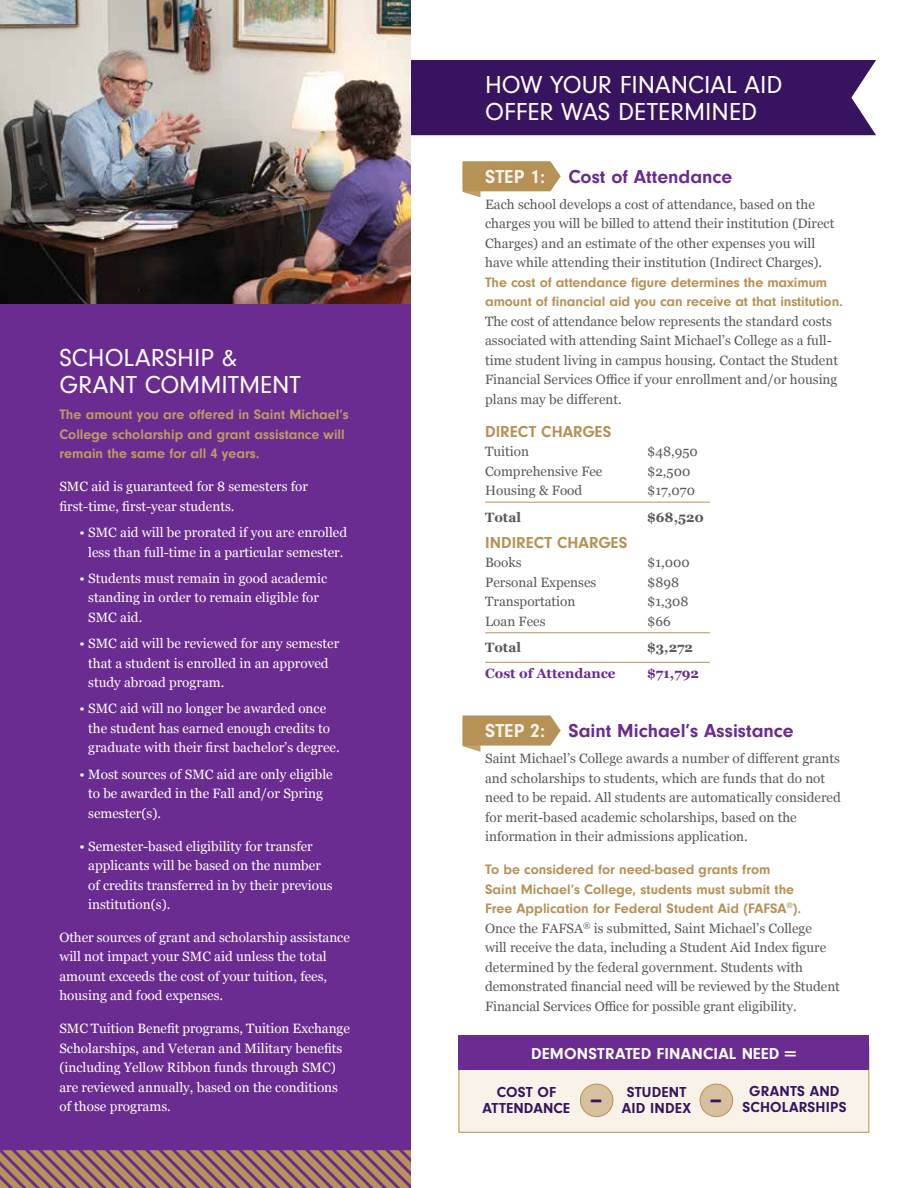
<style>
.page{position:relative;width:918px;height:1188px;background:#fff}
.page>*{position:absolute;margin:0;border:0;box-sizing:border-box;transform-origin:0 0}
.t1{font:25.5px/27px "Neuzeit Gro";color:#fff}
.t2{font:700 25.5px "Neuzeit Gro";color:#381460}
.t3{font:700 19.5px "Neuzeit Gro";color:#6a2c91}
.t4{font:700 16.5px "Neuzeit Gro";color:#b79257}
.t5{font:700 16.5px "Neuzeit Gro";letter-spacing:.01em;color:#fff}
.t6{font:700 15px/16.5px "Neuzeit Gro";letter-spacing:.01em;color:#381460;text-align:center}
.t7{font:700 14.25px/19.5px "Neuzeit Gro";color:#b79257}
.t8{font:700 14.25px/19.5px "Neuzeit Gro";color:#bd9b64}
.t9{font:13.5px/19.5px "Georgia";color:#58595b}
.t10{font:13.5px/19.5px "Georgia";color:#fff}
.t11{font:700 13.5px "Georgia";color:#58595b}
.t12{font:700 13.5px "Georgia";color:#6a2c91}
.s1{color:#f8f2e9}
.s2{font-weight:900;font-size:22.5px}
</style>
<div class="page">
<div style="left:459px;top:1046px;width:410px;height:87px;background:#f8f2e9;border:1px solid #b79257"></div>
<div style="left:459px;top:1035px;width:410px;height:35px;background:#6a2c91"></div>
<div style="left:580px;top:1084px;width:33px;height:33px;background:#d7c09e;border-radius:50%"></div>
<div style="left:580px;top:1084px;width:33px;height:33px;border:1px solid #b79257;border-radius:50%"></div>
<div style="left:700px;top:1084px;width:33px;height:33px;background:#d7c09e;border-radius:50%"></div>
<div style="left:700px;top:1084px;width:33px;height:33px;border:1px solid #b79257;border-radius:50%"></div>
<svg style="left:463px;top:716px;width:98px;height:36px"></svg>
<svg style="left:463px;top:161px;width:98px;height:36px"></svg>
<div style="left:411px;top:60px;width:465px;height:75px;background:#381460"></div>
<div style="left:0;top:0;width:411px;height:1188px;background:#6a2c91"></div>
<hr style="left:485px;top:502px;width:225px;height:1px;background:#b79257">
<hr style="left:485px;top:632px;width:225px;height:1px;background:#b79257">
<hr style="left:485px;top:662px;width:225px;height:1px;background:#b79257">
<img style="left:0;top:0;width:411px;height:303px">
<svg style="left:0;top:1150px;width:411px;height:38px"></svg>
<h1 class="t1" style="left:59px;top:345px;width:243px">SCHOLARSHIP &amp;<br>GRANT COMMITMENT</h1>
<p class="t8" style="left:59px;top:405px;width:291px">The amount you are offered in Saint Michael’s<br>College scholarship and grant assistance will remain the same for all 4 years.</p>
<p class="t10" style="left:59px;top:476px;width:250px">SMC aid is guaranteed for 8 semesters for first-time, first-year students.</p>
<p class="t10" style="left:80px;top:522px;width:269px;text-align:center">• SMC aid will be prorated if you are enrolled less than full-time in a particular semester.</p>
<p class="t10" style="left:88px;top:568px;width:240px;text-indent:-9px">• Students must remain in good academic standing in order to remain eligible for<br>SMC aid.</p>
<p class="t10" style="left:88px;top:633px;width:253px;text-indent:-9px">• SMC aid will be reviewed for any semester that a student is enrolled in an approved study abroad program.</p>
<p class="t10" style="left:88px;top:698px;width:253px;text-indent:-9px">• SMC aid will no longer be awarded once the student has earned enough credits to graduate with their first bachelor’s degree.</p>
<p class="t10" style="left:88px;top:764px;width:246px;text-indent:-9px">• Most sources of SMC aid are only eligible to be awarded in the Fall and/or Spring semester(s).</p>
<p class="t10" style="left:88px;top:836px;width:246px;text-indent:-9px">• Semester-based eligibility for transfer applicants will be based on the number of credits transferred in by their previous institution(s).</p>
<p class="t10" style="left:59px;top:927px;width:292px">Other sources of grant and scholarship assistance will not impact your SMC aid unless the total amount exceeds the cost of your tuition, fees, housing and food expenses.</p>
<p class="t10" style="left:59px;top:1019px;width:292px">SMC Tuition Benefit programs, Tuition Exchange Scholarships, and Veteran and Military benefits (including Yellow Ribbon funds through SMC) are reviewed annually, based on the conditions of those programs.</p>
<h1 class="t1" style="left:485px;top:72px;width:299px">HOW YOUR FINANCIAL AID<br>OFFER WAS DETERMINED</h1>
<h2 class="t3" style="left:485px;top:165px;width:249px"><span class="s1">STEP 1:</span> Cost of Attendance</h2>
<p class="t9" style="left:485px;top:194px;width:351px">Each school develops a cost of attendance, based on the charges you will be billed to attend their institution (Direct Charges) and an estimate of the other expenses you will have while attending their institution (Indirect Charges).</p>
<p class="t7" style="left:485px;top:273px;width:359px">The cost of attendance figure determines the maximum amount of financial aid you can receive at that institution.</p>
<p class="t9" style="left:485px;top:311px;width:354px">The cost of attendance below represents the standard costs associated with attending Saint Michael’s College as a full&shy;time student living in campus housing. Contact the Student Financial Services Office if your enrollment and/or housing plans may be different.</p>
<p class="t4" style="left:485px;top:422px;width:128px">DIRECT CHARGES</p>
<p class="t9" style="left:485px;top:441px;width:45px">Tuition</p>
<p class="t9" style="left:647px;top:441px;width:52px">$48,950</p>
<p class="t9" style="left:485px;top:461px;width:119px">Comprehensive Fee</p>
<p class="t9" style="left:647px;top:461px;width:45px">$2,500</p>
<p class="t9" style="left:485px;top:480px;width:99px">Housing &amp; Food</p>
<p class="t9" style="left:647px;top:480px;width:49px">$17,070</p>
<p class="t11" style="left:485px;top:507px;width:37px">Total</p>
<p class="t11" style="left:647px;top:507px;width:58px">$68,520</p>
<p class="t4" style="left:485px;top:533px;width:144px">INDIRECT CHARGES</p>
<p class="t9" style="left:485px;top:552px;width:38px">Books</p>
<p class="t9" style="left:647px;top:552px;width:44px">$1,000</p>
<p class="t9" style="left:485px;top:572px;width:113px">Personal Expenses</p>
<p class="t9" style="left:647px;top:572px;width:33px">$898</p>
<p class="t9" style="left:485px;top:591px;width:92px">Transportation</p>
<p class="t9" style="left:647px;top:591px;width:43px">$1,308</p>
<p class="t9" style="left:485px;top:611px;width:62px">Loan Fees</p>
<p class="t9" style="left:647px;top:611px;width:25px">$66</p>
<p class="t11" style="left:485px;top:637px;width:37px">Total</p>
<p class="t11" style="left:647px;top:637px;width:47px">$3,272</p>
<p class="t12" style="left:485px;top:663px;width:132px">Cost of Attendance</p>
<p class="t12" style="left:647px;top:663px;width:53px">$71,792</p>
<h2 class="t3" style="left:485px;top:720px;width:310px"><span class="s1">STEP 2:</span> Saint Michael’s Assistance</h2>
<p class="t9" style="left:485px;top:748px;width:357px">Saint Michael’s College awards a number of different grants and scholarships to students, which are funds that do not need to be repaid. All students are automatically considered for merit-based academic scholarships, based on the information in their admissions application.</p>
<p class="t7" style="left:485px;top:860px;width:318px">To be considered for need-based grants from<br>Saint Michael’s College, students must submit the<br>Free Application for Federal Student Aid (FAFSA<sup>®</sup>).</p>
<p class="t9" style="left:485px;top:918px;width:356px">Once the FAFSA<sup>®</sup> is submitted, Saint Michael’s College<br>will receive the data, including a Student Aid Index figure determined by the federal government. Students with demonstrated financial need will be reviewed by the Student Financial Services Office for possible grant eligibility.</p>
<p class="t5" style="left:531px;top:1045px;width:266px">DEMONSTRATED FINANCIAL NEED <span class="s2">=</span></p>
<p class="t6" style="left:483px;top:1084px;width:89px">COST OF<br>ATTENDANCE</p>
<p class="t6" style="left:622px;top:1084px;width:71px">STUDENT<br>AID INDEX</p>
<p class="t6" style="left:749px;top:1083px;width:92px">GRANTS AND</p>
<h1 class="t2" style="left:590px;top:1084px;width:14px">–</h1>
<p class="t6" style="left:710px;top:1099px;width:138px"><sup>–</sup> SCHOLARSHIPS</p>
</div>
